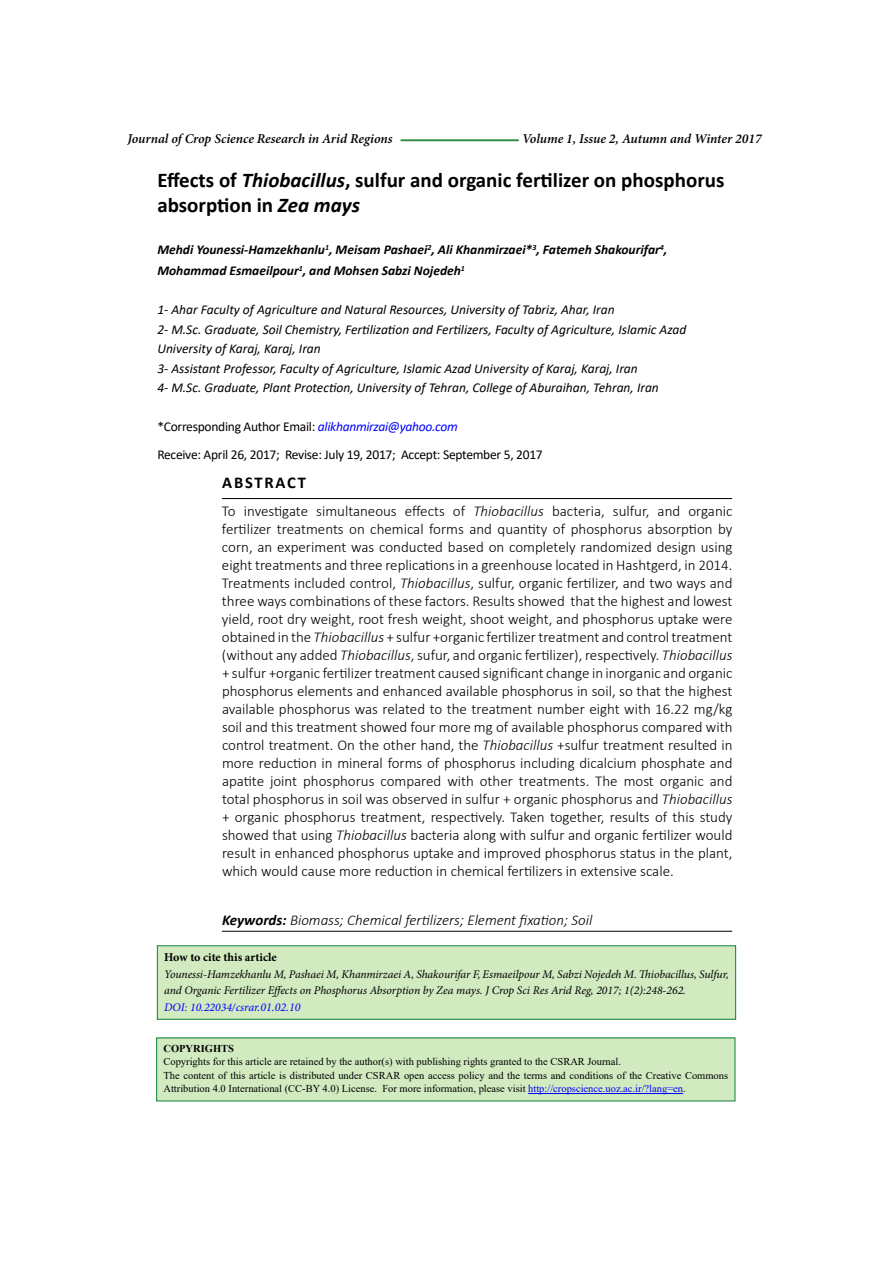
<style>
.page{position:relative;width:893px;height:1263px;background:#fff}
.page>*{position:absolute;margin:0;border:0;box-sizing:border-box;transform-origin:0 0}
.t1{font:700 21px/25.5px "Calibri";color:#000}
.t2{font:700 16.5px "Calibri";letter-spacing:.11em;color:#000}
.t3{font:300 15px/18px "Calibri";color:#000}
.t4{font:italic 300 15px "Calibri";color:#000}
.t5{font:italic 13.5px/19.5px "Calibri";color:#000}
.t6{font:italic 700 13.5px "Calibri";color:#000}
.t7{font:13.5px/28px "Calibri";letter-spacing:-.02em;color:#000}
.t8{font:italic 600 13.5px "Minion Pro";letter-spacing:-.005em;color:#000}
.t9{font:italic 12px "Minion Pro";color:#00f}
.t10{font:700 12px "Minion Pro";color:#000}
.t11{font:italic 11.7px/16.5px "Minion Pro";letter-spacing:-.005em;color:#000}
.t12{font:10.5px "Times New Roman";color:#000}
.t13{font:10.5px "Times New Roman";color:#00f}
.t14{font:700 10.5px "Times New Roman";color:#000}
.t15{font:italic 700 7.8px "Calibri";color:#000}
.s1{font-style:italic}
.s2{font-size:13.5px}
.s3{font-style:italic;color:#00f}
.s4{font-weight:700}
.s5{font-size:11.7px}
.s6{color:#000}
</style>
<div class="page">
<hr style="left:222px;top:498px;width:510px;height:1px;background:#000">
<hr style="left:401px;top:139px;width:118px;height:2px;background:#2d8838">
<hr style="left:222px;top:931px;width:510px;height:1px;background:#000">
<div style="left:157px;top:1038px;width:578px;height:63px;background:#d1eac0"></div>
<hr style="left:528px;top:1093px;width:155px;height:1px;background:#00f">
<div style="left:157px;top:946px;width:579px;height:73px;background:#d1eac0"></div>
<div style="left:157px;top:945px;width:579px;height:75px;border:1px solid #138141"></div>
<p class="t8" style="left:128px;top:129px;width:267px">Journal of Crop Science Research in Arid Regions</p>
<h1 class="t1" style="left:157px;top:167px;width:569px">Effects of <span class="s1">Thiobacillus</span>, sulfur and organic fertilizer on phosphorus absorption in <span class="s1">Zea mays</span></h1>
<p class="t15" style="left:325px;top:242px;width:5px">1</p>
<p class="t8" style="left:522px;top:129px;width:241px">Volume 1, Issue 2, Autumn and Winter 2017</p>
<p class="t15" style="left:427px;top:242px;width:5px">2</p>
<p class="t15" style="left:526px;top:242px;width:12px">3<span class="s2">*</span></p>
<p class="t15" style="left:660px;top:242px;width:5px">4</p>
<p class="t6" style="left:536px;top:240px;width:132px">, Fatemeh Shakourifar ,</p>
<p class="t6" style="left:157px;top:240px;width:370px">Mehdi Younessi-Hamzekhanlu , Meisam Pashaei , Ali Khanmirzaei</p>
<p class="t6" style="left:157px;top:261px;width:305px">Mohammad Esmaeilpour , and Mohsen Sabzi Nojedeh</p>
<p class="t15" style="left:461px;top:263px;width:5px">1</p>
<p class="t5" style="left:157px;top:300px;width:530px">1- Ahar Faculty of Agriculture and Natural Resources, University of Tabriz, Ahar, Iran<br>2- M.Sc. Graduate, Soil Chemistry, Fertilization and Fertilizers, Faculty of Agriculture, Islamic Azad University of Karaj, Karaj, Iran<br>3- Assistant Professor, Faculty of Agriculture, Islamic Azad University of Karaj, Karaj, Iran<br>4- M.Sc. Graduate, Plant Protection, University of Tehran, College of Aburaihan, Tehran, Iran</p>
<p class="t7" style="left:157px;top:413px;width:387px">*Corresponding Author Email: <span class="s3">alikhanmirzai@yahoo.com<br></span>Receive: April 26, 2017; Revise: July 19, 2017; Accept: September 5, 2017</p>
<p class="t15" style="left:299px;top:263px;width:5px">1</p>
<p class="t2" style="left:222px;top:470px;width:85px">ABSTRACT</p>
<p class="t3" style="left:405px;top:502px;width:41px">effects</p>
<p class="t3" style="left:453px;top:502px;width:14px">of</p>
<p class="t3" style="left:613px;top:502px;width:38px">sulfur,</p>
<p class="t3" style="left:316px;top:502px;width:82px">simultaneous</p>
<p class="t3" style="left:552px;top:502px;width:54px">bacteria,</p>
<p class="t3" style="left:658px;top:502px;width:24px">and</p>
<p class="t4" style="left:473px;top:502px;width:72px">Thiobacillus</p>
<p class="t3" style="left:244px;top:502px;width:66px">investigate</p>
<p class="t3" style="left:688px;top:502px;width:46px">organic</p>
<p class="t3" style="left:222px;top:502px;width:512px">To<br>fertilizer treatments on chemical forms and quantity of phosphorus absorption by corn, an experiment was conducted based on completely randomized design using eight treatments and three replications in a greenhouse located in Hashtgerd in, 2014.<br>Treatments included control, <span class="s1">Thiobacillus</span>, sulfur, organic fertilizer, and two ways and three ways combinations of these factors. Results showed that the highest and lowest yield, root dry weight, root fresh weight, shoot weight, and phosphorus uptake were obtainedinthe<span class="s1">Thiobacillus</span>+sulfur+organicfertilizertreatmentandcontroltreatment (without any added <span class="s1">Thiobacillus</span>, sufur, and organic fertilizer ,) respectively. <span class="s1">Thiobacillus </span>+ sulfur +organic fertilizer treatment caused significant change in inorganic and organic phosphorus elements and enhanced available phosphorus in soil, so that the highest available phosphorus was related to the treatment number eight with 16.22 mg/kg soil and this treatment showed four more mg of available phosphorus compared with control treatment. On the other hand, the <span class="s1">Thiobacillus</span> +sulfur treatment resulted in more reduction in mineral forms of phosphorus including dicalcium phosphate and apatite joint phosphorus compared with other treatments. The most organic and total phosphorus in soil was observed in sulfur + organic phosphorus and <span class="s1">Thiobacillus </span>+ organic phosphorus treatment, respectively. Taken together, results of this study showed that using <span class="s1">Thiobacillus</span> bacteria along with sulfur and organic fertilizer would result in enhanced phosphorus uptake and improved phosphorus status in the plant, which would cause more reduction in chemical fertilizers in extensive scale.</p>
<p class="t4" style="left:222px;top:910px;width:372px"><span class="s4">Keywords:</span> Biomass; Chemical fertilizers; Element fixation; Soil</p>
<p class="t10" style="left:164px;top:949px;width:114px">How to cite this article</p>
<p class="t11" style="left:164px;top:966px;width:566px">Younessi-Hamzekhanlu M, Pashaei M, Khanmirzaei A, Shakourifar ,F Esmaeilpour M, Sabzi Nojedeh M. Thiobacillus, Sulfur, and Organic Fertilizer Effects on Phosphorus Absorption by Zea mays J. Crop Sci Res Arid Reg, 2017 (2)1; :248-262.</p>
<p class="t9" style="left:164px;top:999px;width:138px"><span class="s5">DOI: 10.22034/</span>csrar.01.02.10</p>
<p class="t14" style="left:163px;top:1041px;width:72px">COPYRIGHTS</p>
<p class="t12" style="left:163px;top:1054px;width:459px">Copyrights for this article are retained by the author s( ) with publishing rights granted to the CSRAR Journal.</p>
<p class="t12" style="left:163px;top:1068px;width:566px">The content of this article is distributed under CSRAR open access policy and the terms and conditions of the Creative Commons</p>
<p class="t13" style="left:382px;top:1081px;width:305px"><span class="s6">For more information, please visit</span> http://cropscience.uoz.ac i r. ?/ lang=en<span class="s6">.</span></p>
<p class="t12" style="left:163px;top:1081px;width:215px">Attribution 4.0 International (CC-BY 4.0) License.</p>
</div>
